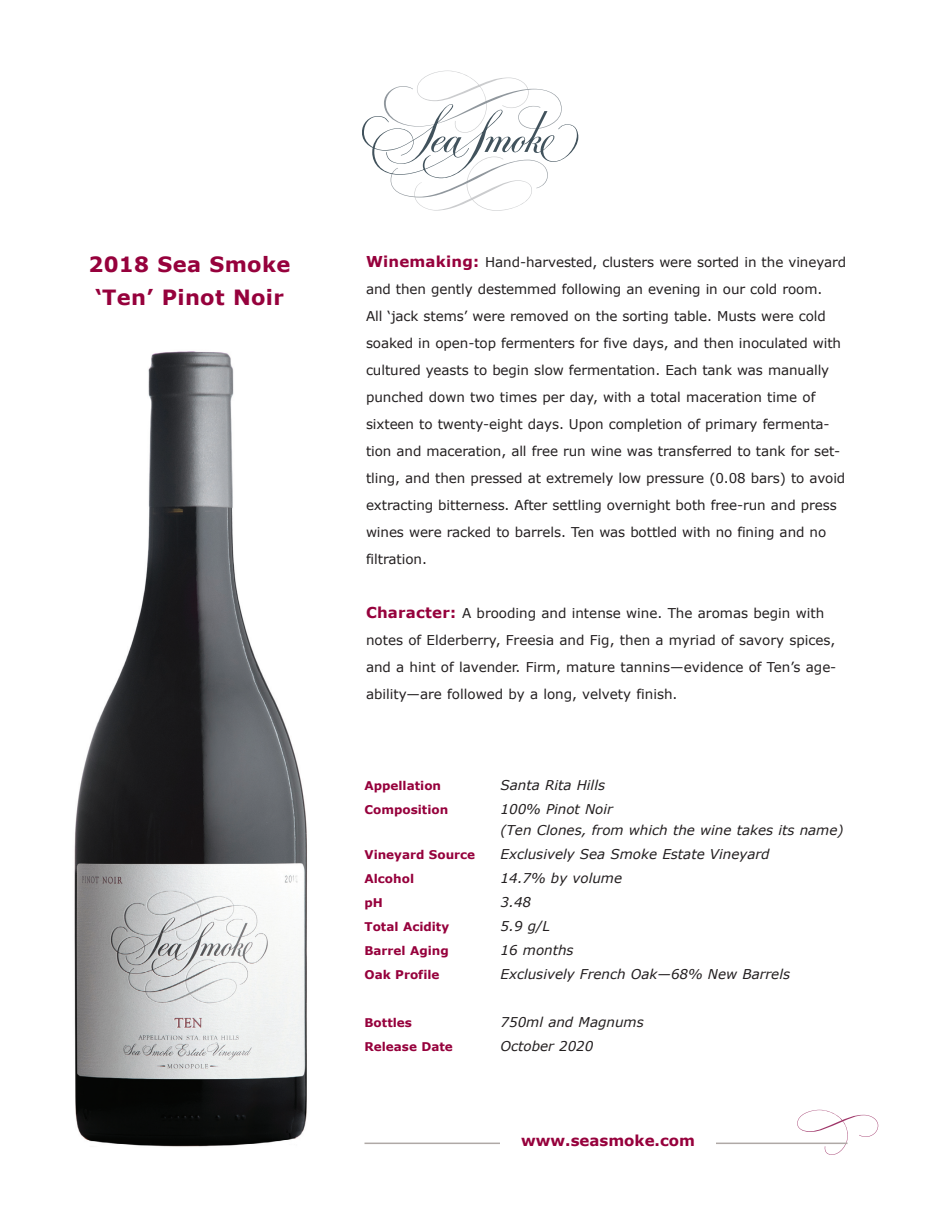
<style>
.page{position:relative;width:945px;height:1215px;background:#fff}
.page>*{position:absolute;margin:0;border:0;box-sizing:border-box;transform-origin:0 0}
.t1{font:700 21px "Verdana";letter-spacing:.015em;color:#96013c}
.t2{font:700 15px "Verdana";color:#96013c}
.t3{font:13.5px/27px "Verdana";letter-spacing:-.005em;color:#231f20}
.t4{font:italic 13.5px "Verdana";color:#231f20}
.t5{font:700 12px "Verdana";color:#96013c}
.s1{font-weight:700;font-size:15px;color:#96013c}
</style>
<div class="page">
<svg style="left:797px;top:1110px;width:81px;height:45px"></svg>
<svg style="left:362px;top:71px;width:216px;height:140px"></svg>
<img style="left:74px;top:351px;width:233px;height:796px">
<hr style="left:364px;top:1143px;width:484px;height:1px;background:#afa9a6">
<div style="left:500px;top:1135px;width:216px;height:30px;background:#fff"></div>
<p class="t1" style="left:88px;top:251px;width:203px">2018 Sea Smoke</p>
<p class="t1" style="left:95px;top:284px;width:190px">‘Ten’ Pinot Noir</p>
<p class="t3" style="left:366px;top:248px;width:482px"><span class="s1">Winemaking:</span> Hand-harvested, clusters were sorted in the vineyard and then gently destemmed following an evening in our cold room.<br>All ‘jack stems’ were removed on the sorting table. Musts were cold soaked in open-top fermenters for five days, and then inoculated with cultured yeasts to begin slow fermentation. Each tank was manually punched down two times per day, with a total maceration time of sixteen to twenty-eight days. Upon completion of primary fermenta&shy;tion and maceration, all free run wine was transferred to tank for set&shy;tling, and then pressed at extremely low pressure (0.08 bars) to avoid extracting bitterness. After settling overnight both free-run and press wines were racked to barrels. Ten was bottled with no fining and no filtration.</p>
<p class="t3" style="left:366px;top:599px;width:472px"><span class="s1">Character:</span> A brooding and intense wine. The aromas begin with notes of Elderberry, Freesia and Fig, then a myriad of savory spices, and a hint of lavender. Firm, mature tannins—evidence of Ten’s age&shy;ability—are followed by a long, velvety finish.</p>
<p class="t5" style="left:364px;top:778px;width:78px">Appellation</p>
<p class="t4" style="left:501px;top:776px;width:106px">Santa Rita Hills</p>
<p class="t5" style="left:364px;top:802px;width:85px">Composition</p>
<p class="t4" style="left:501px;top:800px;width:114px">100% Pinot Noir</p>
<p class="t4" style="left:501px;top:821px;width:345px">(Ten Clones, from which the wine takes its name)</p>
<p class="t5" style="left:364px;top:847px;width:112px">Vineyard Source</p>
<p class="t4" style="left:501px;top:845px;width:271px">Exclusively Sea Smoke Estate Vineyard</p>
<p class="t5" style="left:364px;top:871px;width:51px">Alcohol</p>
<p class="t4" style="left:501px;top:869px;width:123px">14.7% by volume</p>
<p class="t5" style="left:364px;top:895px;width:20px">pH</p>
<p class="t4" style="left:501px;top:893px;width:32px">3.48</p>
<p class="t5" style="left:364px;top:919px;width:86px">Total Acidity</p>
<p class="t4" style="left:501px;top:917px;width:51px">5.9 g/L</p>
<p class="t5" style="left:364px;top:943px;width:86px">Barrel Aging</p>
<p class="t4" style="left:501px;top:941px;width:75px">16 months</p>
<p class="t5" style="left:364px;top:967px;width:77px">Oak Profile</p>
<p class="t4" style="left:501px;top:965px;width:291px">Exclusively French Oak—68% New Barrels</p>
<p class="t5" style="left:364px;top:1015px;width:49px">Bottles</p>
<p class="t4" style="left:501px;top:1013px;width:145px">750ml and Magnums</p>
<p class="t5" style="left:364px;top:1039px;width:90px">Release Date</p>
<p class="t4" style="left:501px;top:1037px;width:94px">October 2020</p>
<p class="t2" style="left:521px;top:1131px;width:175px">www.seasmoke.com</p>
</div>
